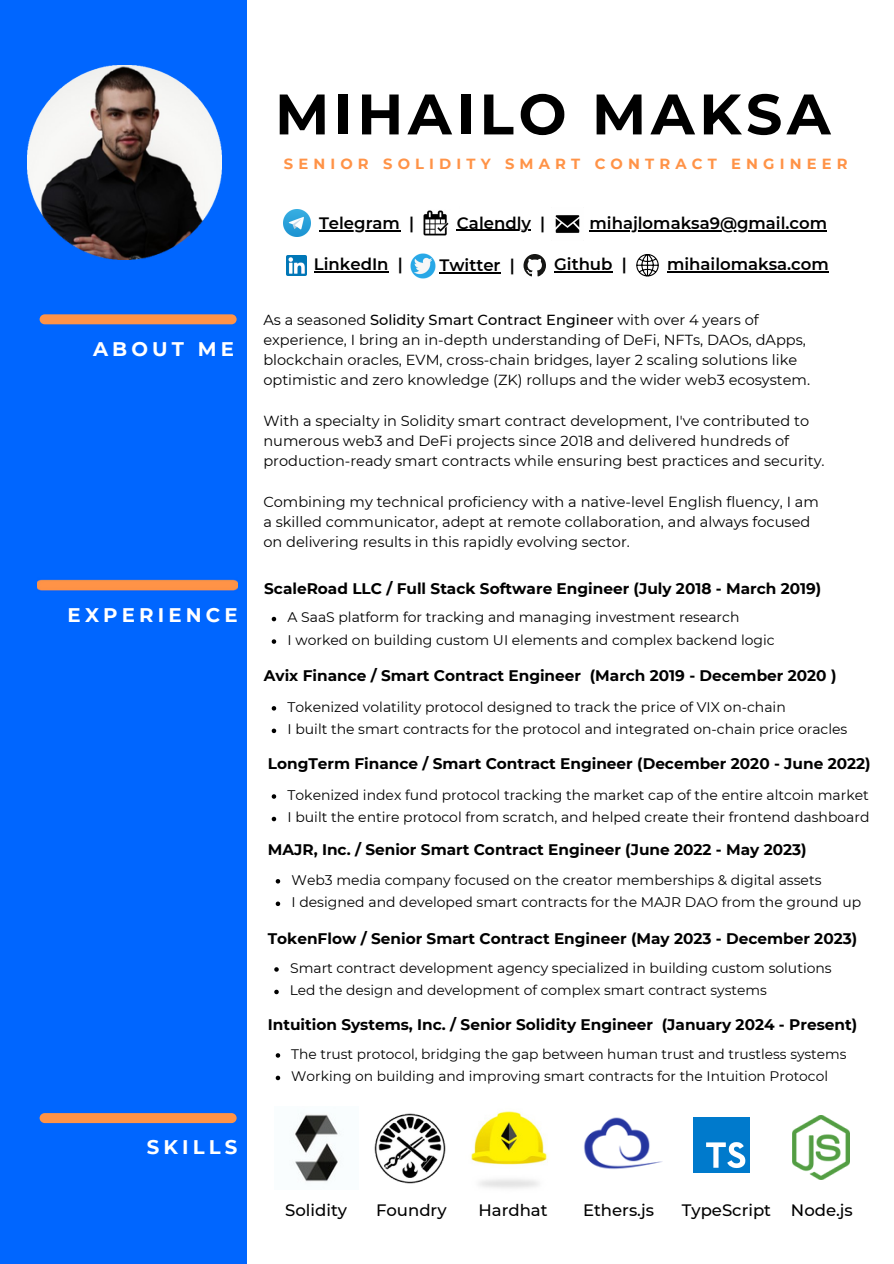
<style>
.page{position:relative;width:894px;height:1264px;background:#fff}
.page>*{position:absolute;margin:0;border:0;box-sizing:border-box;transform-origin:0 0}
.t1{font:700 57px "Montserrat";letter-spacing:.08em;color:#000}
.t2{font:700 19.65px "Montserrat";letter-spacing:.21em;color:#fff}
.t3{font:600 16.5px "Montserrat";color:#000}
.t4{font:500 16.5px "Montserrat";color:#000}
.t5{font:700 15.3px "Montserrat";color:#000}
.t6{font:700 14.7px "Montserrat";letter-spacing:.35em;color:#ff9347}
.t7{font:14.55px/20.2px "Montserrat";color:#000}
.t8{font:13.95px "Montserrat";color:#000}
.t9{font:13.8px "Montserrat";color:#000}
.s1{font-weight:500}
</style>
<div class="page">
<div style="left:0;top:0;width:247px;height:1263px;background:#06f"></div>
<div style="left:40px;top:314px;width:196px;height:10px;background:#ff9347;border-radius:5px"></div>
<div style="left:40px;top:1113px;width:196px;height:10px;background:#ff9347;border-radius:5px"></div>
<svg style="left:523px;top:254px;width:23px;height:22px"></svg>
<svg style="left:636px;top:254px;width:22px;height:22px"></svg>
<div style="left:693px;top:1116px;width:56px;height:56px;background:#007acc"></div>
<svg style="left:706px;top:1142px;width:39px;height:25px"></svg>
<img style="left:584px;top:1117px;width:78px;height:52px">
<img style="left:295px;top:1114px;width:46px;height:68px">
<img style="left:471px;top:1111px;width:77px;height:77px">
<img style="left:27px;top:66px;width:194px;height:193px">
<img style="left:555px;top:215px;width:25px;height:18px">
<img style="left:286px;top:255px;width:20px;height:20px">
<img style="left:411px;top:254px;width:24px;height:25px">
<img style="left:423px;top:210px;width:36px;height:26px">
<img style="left:37px;top:579px;width:200px;height:12px">
<img style="left:792px;top:1115px;width:57px;height:64px">
<img style="left:374px;top:1113px;width:72px;height:71px">
<img style="left:283px;top:210px;width:27px;height:27px">
<hr style="left:457px;top:230px;width:74px;height:1px;background:#000">
<hr style="left:589px;top:230px;width:237px;height:1px;background:#000">
<hr style="left:314px;top:271px;width:74px;height:1px;background:#000">
<hr style="left:554px;top:271px;width:58px;height:1px;background:#000">
<hr style="left:667px;top:271px;width:161px;height:1px;background:#000">
<svg style="left:271px;top:617px;width:5px;height:4px"></svg>
<svg style="left:271px;top:639px;width:5px;height:5px"></svg>
<svg style="left:271px;top:706px;width:5px;height:4px"></svg>
<svg style="left:271px;top:728px;width:5px;height:5px"></svg>
<svg style="left:271px;top:794px;width:5px;height:4px"></svg>
<svg style="left:271px;top:816px;width:5px;height:5px"></svg>
<svg style="left:275px;top:879px;width:5px;height:4px"></svg>
<svg style="left:275px;top:901px;width:5px;height:5px"></svg>
<hr style="left:439px;top:272px;width:61px;height:1px;background:#000">
<svg style="left:274px;top:967px;width:5px;height:4px"></svg>
<svg style="left:274px;top:989px;width:5px;height:5px"></svg>
<hr style="left:319px;top:230px;width:81px;height:1px;background:#000">
<svg style="left:275px;top:1053px;width:5px;height:4px"></svg>
<svg style="left:275px;top:1075px;width:5px;height:5px"></svg>
<h3 class="t2" style="left:93px;top:337px;width:142px">ABOUT ME</h3>
<h3 class="t2" style="left:68px;top:603px;width:171px">EXPERIENCE</h3>
<h3 class="t2" style="left:147px;top:1134px;width:92px">SKILLS</h3>
<p class="t1" style="left:275px;top:79px;width:557px">MIHAILO MAKSA</p>
<h3 class="t6" style="left:284px;top:155px;width:565px">SENIOR SOLIDITY SMART CONTRACT ENGINEER</h3>
<h3 class="t3" style="left:319px;top:213px;width:97px">Telegram |</h3>
<p class="t3" style="left:457px;top:213px;width:90px">Calendly |</p>
<p class="t3" style="left:589px;top:213px;width:239px">mihajlomaksa9@gmail.com</p>
<h3 class="t3" style="left:314px;top:254px;width:90px">LinkedIn |</h3>
<p class="t3" style="left:554px;top:254px;width:74px">Github |</p>
<p class="t3" style="left:667px;top:254px;width:163px">mihailomaksa.com</p>
<p class="t3" style="left:439px;top:255px;width:77px">Twitter |</p>
<p class="t7" style="left:263px;top:309px;width:548px">As a seasoned <span class="s1">Solidity Smart Contract Engineer</span> with over 4 years of experience, I bring an in-depth understanding of DeFi, NFTs, DAOs, dApps, blockchain oracles, EVM, cross-chain bridges, layer 2 scaling solutions like optimistic and zero knowledge (ZK) rollups and the wider web3 ecosystem.</p>
<h3 class="t7" style="left:263px;top:410px;width:562px">With a specialty in Solidity smart contract development, I've contributed to numerous web3 and DeFi projects since 2018 and delivered hundreds of production-ready smart contracts while ensuring best practices and security.</h3>
<p class="t7" style="left:263px;top:491px;width:557px">Combining my technical proficiency with a native-level English fluency, I am a skilled communicator, adept at remote collaboration, and always focused on delivering results in this rapidly evolving sector.</p>
<p class="t5" style="left:264px;top:579px;width:558px">ScaleRoad LLC / Full Stack Software Engineer (July 2018 - March 2019)</p>
<h3 class="t8" style="left:287px;top:609px;width:453px">A SaaS platform for tracking and managing investment research</h3>
<p class="t8" style="left:287px;top:631px;width:488px">I worked on building custom UI elements and complex backend logic</p>
<h3 class="t5" style="left:264px;top:665px;width:574px">Avix Finance / Smart Contract Engineer (March 2019 - December 2020 )</h3>
<p class="t8" style="left:287px;top:698px;width:499px">Tokenized volatility protocol designed to track the price of VIX on-chain</p>
<h3 class="t8" style="left:287px;top:720px;width:561px">I built the smart contracts for the protocol and integrated on-chain price oracles</h3>
<p class="t5" style="left:268px;top:754px;width:604px">LongTerm Finance / Smart Contract Engineer (December 2020 - June 2022)</p>
<p class="t8" style="left:287px;top:786px;width:582px">Tokenized index fund protocol tracking the market cap of the entire altcoin market</p>
<p class="t8" style="left:287px;top:808px;width:583px">I built the entire protocol from scratch, and helped create their frontend dashboard</p>
<h3 class="t5" style="left:268px;top:839px;width:540px">MAJR, Inc. / Senior Smart Contract Engineer (June 2022 - May 2023)</h3>
<h3 class="t8" style="left:291px;top:871px;width:531px">Web3 media company focused on the creator memberships &amp; digital assets</h3>
<p class="t8" style="left:291px;top:893px;width:571px">I designed and developed smart contracts for the MAJR DAO from the ground up</p>
<p class="t5" style="left:268px;top:929px;width:590px">TokenFlow / Senior Smart Contract Engineer (May 2023 - December 2023)</p>
<h3 class="t8" style="left:290px;top:959px;width:543px">Smart contract development agency specialized in building custom solutions</h3>
<p class="t9" style="left:290px;top:982px;width:478px">Led the design and development of complex smart contract systems</p>
<p class="t5" style="left:268px;top:1015px;width:590px">Intuition Systems, Inc. / Senior Solidity Engineer (January 2024 - Present)</p>
<h3 class="t9" style="left:291px;top:1045px;width:556px">The trust protocol, bridging the gap between human trust and trustless systems</h3>
<p class="t9" style="left:291px;top:1067px;width:538px">Working on building and improving smart contracts for the Intuition Protocol</p>
<p class="t4" style="left:285px;top:1200px;width:63px">Solidity</p>
<p class="t4" style="left:376px;top:1200px;width:72px">Foundry</p>
<h3 class="t4" style="left:790px;top:1200px;width:63px">Node.js</h3>
<p class="t4" style="left:478px;top:1200px;width:71px">Hardhat</p>
<p class="t4" style="left:583px;top:1200px;width:72px">Ethers.js</p>
<h3 class="t4" style="left:681px;top:1200px;width:91px">TypeScript</h3>
</div>
